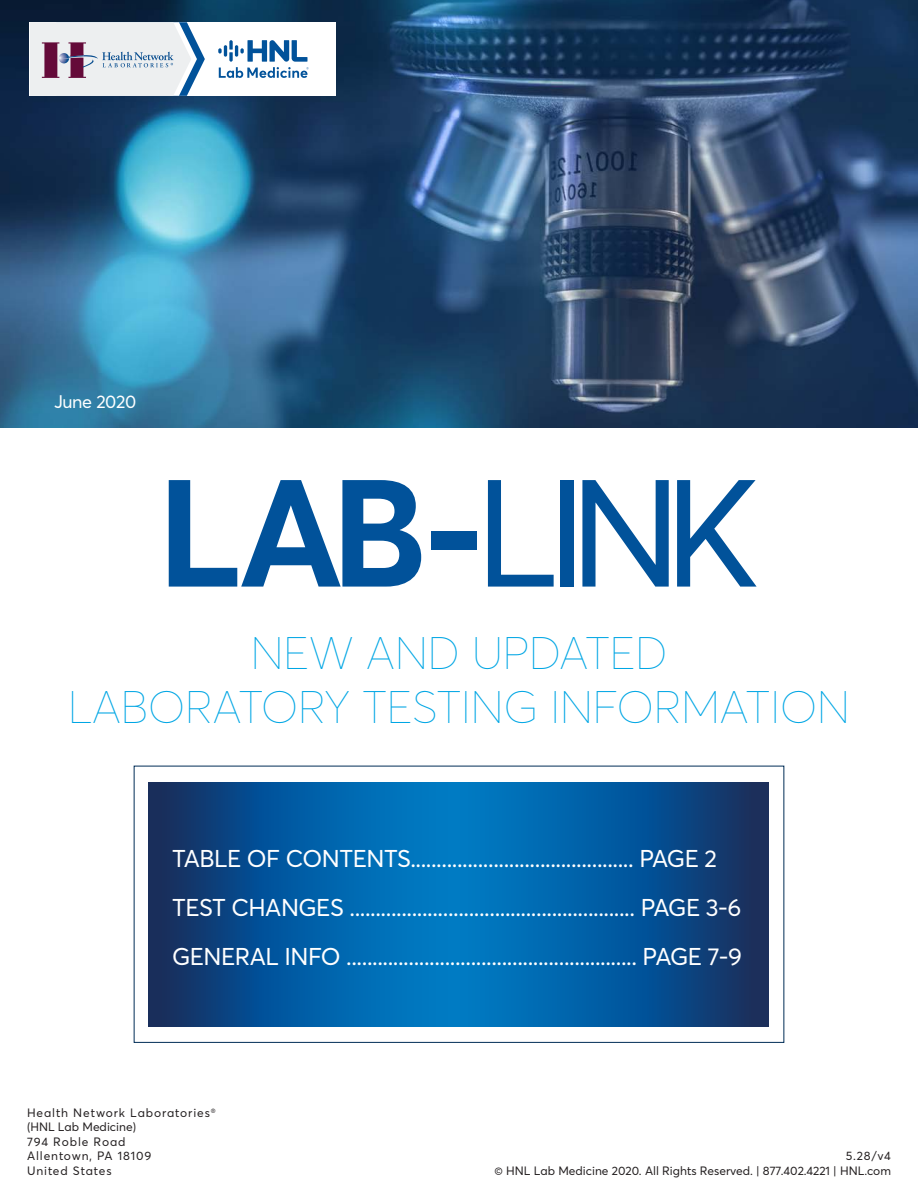
<style>
.page{position:relative;width:918px;height:1188px;background:#fff}
.page>*{position:absolute;margin:0;border:0;box-sizing:border-box;transform-origin:0 0}
.t1{font:700 150px "Averta";color:#01529a}
.t2{font:100 45px "Averta";color:#00a6e4}
.Table_of_Contents{font:24px "Averta";letter-spacing:-.02em;color:#fff}
.Header___Test_Volume{font:18px "Averta";letter-spacing:-.02em;color:#fff}
.t3{font:12px "Averta";color:#231f20}
.t4{font:12px "Averta";letter-spacing:.075em;color:#231f20}
.t5{font:12px "Averta";letter-spacing:.05em;color:#231f20}
.s1{font-weight:400}
</style>
<div class="page">
<img style="left:0;top:0;width:918px;height:428px">
<div style="left:134px;top:766px;width:650px;height:277px;background:#fff;border:1px solid #002d56"></div>
<svg style="left:148px;top:782px;width:620px;height:244px;background:#05589a"></svg>
<div style="left:30px;top:22px;width:306px;height:74px;background:#fff"></div>
<svg style="left:218px;top:40px;width:91px;height:38px"></svg>
<svg style="left:30px;top:22px;width:175px;height:74px;background:#d3d4dd"></svg>
<p class="Header___Test_Volume" style="left:54px;top:389px;width:84px">June 2020</p>
<p class="t1" style="left:157px;top:428px;width:605px">LAB-<span class="s1">LINK</span></p>
<p class="t2" style="left:251px;top:623px;width:418px">NEW AND UPDATED</p>
<p class="t2" style="left:68px;top:677px;width:783px">LABORATORY TESTING INFORMATION</p>
<p class="Table_of_Contents" style="left:172px;top:842px;width:546px">TABLE OF CONTENTS........................................... PAGE 2</p>
<p class="Table_of_Contents" style="left:172px;top:891px;width:571px">TEST CHANGES ....................................................... PAGE 3-6</p>
<p class="Table_of_Contents" style="left:172px;top:940px;width:571px">GENERAL INFO ........................................................ PAGE 7-9</p>
<p class="t4" style="left:27px;top:1104px;width:190px">Health Network Laboratories<sup>®</sup></p>
<p class="t3" style="left:27px;top:1119px;width:111px">(HNL Lab Medicine)</p>
<p class="t4" style="left:27px;top:1133px;width:100px">794 Roble Road</p>
<p class="t4" style="left:27px;top:1148px;width:126px">Allentown, PA 18109</p>
<p class="t5" style="left:846px;top:1148px;width:47px">5.28/v4</p>
<p class="t4" style="left:27px;top:1162px;width:86px">United States</p>
<p class="t3" style="left:495px;top:1162px;width:398px">© HNL Lab Medicine 2020. All Rights Reserved. | 877.402.4221 | HNL.com</p>
</div>
